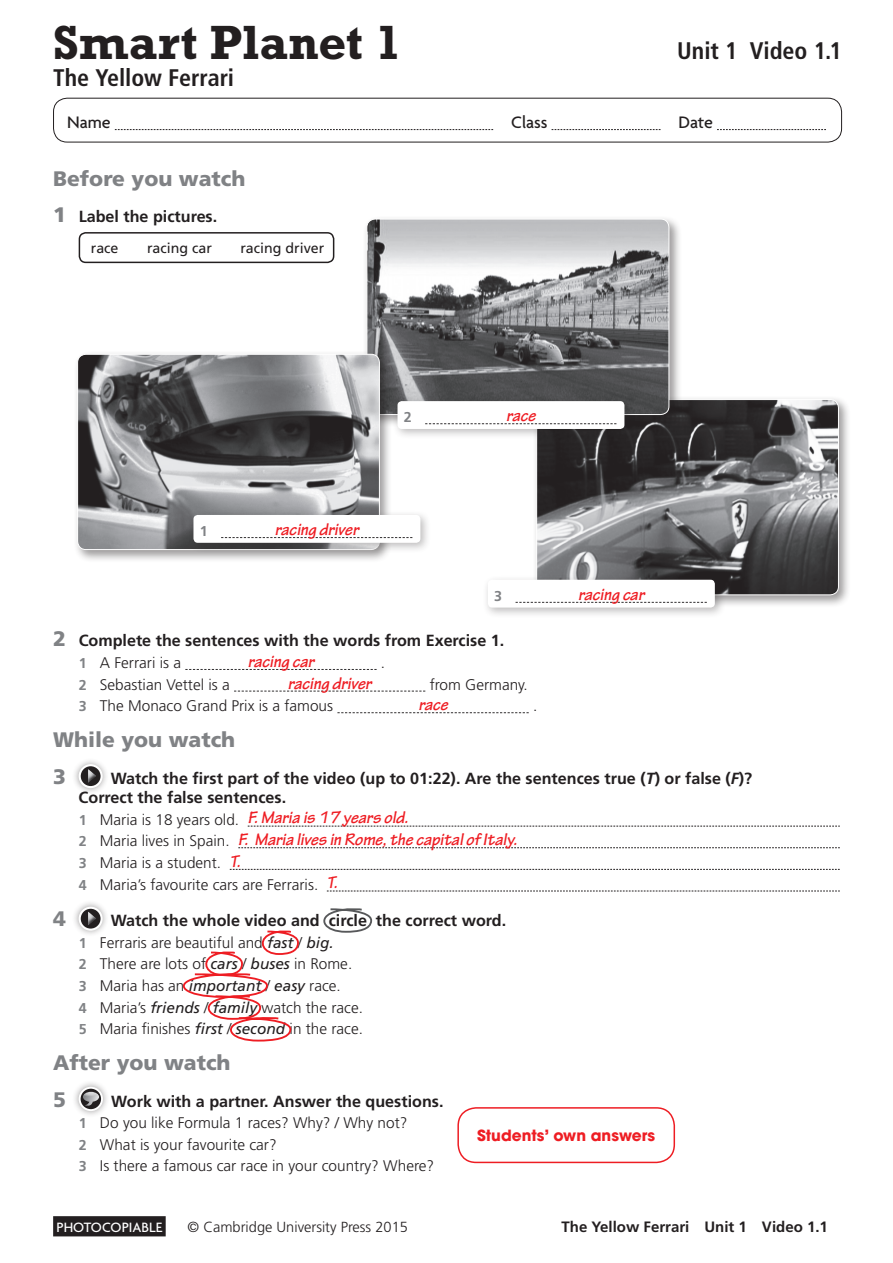
<style>
.page{position:relative;width:893px;height:1263px;background:#fff}
.page>*{position:absolute;margin:0;border:0;box-sizing:border-box;transform-origin:0 0}
.t1{font:700 48.75px "Rockwell Std";letter-spacing:.01em;color:#231f20}
.t2{font:700 condensed 24px "Frutiger LT Std";letter-spacing:-.005em;color:#231f20}
.t3{font:900 21px/36.5px "Frutiger LT Std";color:#808285}
.t4{font:italic 700 18px/21.6px "Tekton Pro";color:#ee1d23}
.t5{font:500 18px "Agenda";color:#231f20}
.t6{font:700 16.2px/19.5px "Frutiger LT Std";color:#231f20}
.t7{font:300 15.3px/21.6px "Frutiger LT Std";color:#231f20}
.t8{font:700 15.3px "Avant Garde";color:#ee1d23}
.t9{font:700 15px "Frutiger LT Std";color:#231f20}
.t10{font:300 14.7px "Frutiger LT Std";color:#231f20}
.t11{font:500 14.7px "Agenda";color:#fff}
.t12{font:14.25px "Frutiger LT Std";color:#231f20}
.t13{font:700 14.25px "Frutiger LT Std";color:#808285}
.s1{font-weight:900;font-size:21px;color:#808285}
.s2{font-weight:700;font-size:14.25px;color:#808285}
.s3{font-style:italic}
.s4{font-family:"Tekton Pro";font-weight:700;font-style:italic;font-size:18px;color:#ee1d23}
.s5{font-weight:400;font-style:italic}
</style>
<div class="page">
<div style="left:53px;top:1216px;width:113px;height:20px;background:#231f20"></div>
<svg style="left:115px;top:129px;width:378px;height:1px"></svg>
<svg style="left:552px;top:129px;width:109px;height:1px"></svg>
<svg style="left:717px;top:129px;width:109px;height:1px"></svg>
<div style="left:53px;top:98px;width:789px;height:44px;border:1px solid #231f20;border-radius:14px"></div>
<div style="left:532px;top:395px;width:319px;height:213px;background:#231f20;opacity:.45"></div>
<img style="left:538px;top:400px;width:300px;height:195px">
<svg style="left:248px;top:826px;width:592px;height:1px"></svg>
<svg style="left:238px;top:847px;width:602px;height:1px"></svg>
<svg style="left:230px;top:869px;width:610px;height:1px"></svg>
<svg style="left:327px;top:891px;width:513px;height:1px"></svg>
<div style="left:79px;top:232px;width:255px;height:31px;border:2px solid #231f20;border-radius:6px"></div>
<svg style="left:185px;top:669px;width:192px;height:1px"></svg>
<svg style="left:234px;top:691px;width:191px;height:1px"></svg>
<svg style="left:337px;top:712px;width:192px;height:1px"></svg>
<div style="left:72px;top:757px;width:38px;height:38px;background:#231f20;opacity:.45"></div>
<svg style="left:80px;top:765px;width:22px;height:22px"></svg>
<div style="left:79px;top:764px;width:24px;height:24px;border:2px solid #fff;border-radius:50%"></div>
<div style="left:86px;top:768px;width:11px;height:12px;background:#fff;opacity:.75"></div>
<div style="left:86px;top:772px;width:11px;height:13px;background:#231f20;opacity:.75"></div>
<div style="left:72px;top:900px;width:38px;height:38px;background:#231f20;opacity:.45"></div>
<svg style="left:80px;top:908px;width:22px;height:22px"></svg>
<div style="left:79px;top:907px;width:24px;height:24px;border:2px solid #fff;border-radius:50%"></div>
<div style="left:86px;top:911px;width:11px;height:12px;background:#fff;opacity:.75"></div>
<div style="left:86px;top:914px;width:11px;height:13px;background:#231f20;opacity:.75"></div>
<div style="left:72px;top:1080px;width:38px;height:38px;background:#231f20;opacity:.45"></div>
<div style="left:79px;top:1087px;width:24px;height:24px;border:2px solid #fff;border-radius:50%"></div>
<svg style="left:77px;top:1086px;width:25px;height:24px"></svg>
<svg style="left:323px;top:908px;width:50px;height:25px"></svg>
<svg style="left:182px;top:930px;width:117px;height:112px"></svg>
<div style="left:363px;top:215px;width:319px;height:212px;background:#231f20;opacity:.45"></div>
<img style="left:367px;top:219px;width:302px;height:195px">
<div style="left:366px;top:219px;width:303px;height:196px;border:1px solid #fff;border-radius:8px"></div>
<div style="left:483px;top:575px;width:243px;height:44px;background:#231f20;opacity:.3"></div>
<div style="left:488px;top:580px;width:227px;height:28px;background:#fff;border-radius:4px"></div>
<svg style="left:516px;top:602px;width:191px;height:1px"></svg>
<div style="left:73px;top:350px;width:319px;height:213px;background:#231f20;opacity:.45"></div>
<img style="left:78px;top:354px;width:301px;height:196px">
<div style="left:77px;top:354px;width:303px;height:196px;border:1px solid #fff;border-radius:8px"></div>
<div style="left:392px;top:396px;width:244px;height:44px;background:#231f20;opacity:.3"></div>
<div style="left:397px;top:401px;width:227px;height:28px;background:#fff;border-radius:4px"></div>
<svg style="left:425px;top:423px;width:191px;height:1px"></svg>
<div style="left:188px;top:510px;width:244px;height:44px;background:#231f20;opacity:.3"></div>
<div style="left:193px;top:515px;width:227px;height:28px;background:#fff;border-radius:4px"></div>
<svg style="left:221px;top:537px;width:191px;height:1px"></svg>
<div style="left:457px;top:1107px;width:218px;height:56px;border:2px solid #ee1d23;border-radius:18px"></div>
<h1 class="t1" style="left:53px;top:13px;width:350px">Smart Planet 1</h1>
<h2 class="t2" style="left:53px;top:64px;width:183px">The Yellow Ferrari</h2>
<h2 class="t2" style="left:677px;top:36px;width:166px">Unit 1 Video 1.1</h2>
<p class="t5" style="left:67px;top:111px;width:45px">Name</p>
<p class="t5" style="left:511px;top:111px;width:38px">Class</p>
<p class="t5" style="left:679px;top:111px;width:36px">Date</p>
<h3 class="t3" style="left:53px;top:160px;width:194px">Before you watch</h3>
<p class="t6" style="left:53px;top:207px;width:166px"><span class="s1">1</span> Label the pictures.</p>
<p class="t12" style="left:91px;top:239px;width:29px">race</p>
<p class="t12" style="left:147px;top:239px;width:66px">racing car</p>
<p class="t12" style="left:240px;top:239px;width:85px">racing driver</p>
<p class="t13" style="left:200px;top:523px;width:9px">1</p>
<p class="t4" style="left:275px;top:519px;width:85px">racing driver</p>
<p class="t13" style="left:404px;top:409px;width:9px">2</p>
<p class="t4" style="left:506px;top:405px;width:31px">race</p>
<p class="t13" style="left:494px;top:588px;width:9px">3</p>
<p class="t4" style="left:578px;top:584px;width:68px">racing car</p>
<p class="t6" style="left:53px;top:631px;width:453px"><span class="s1">2</span> Complete the sentences with the words from Exercise 1.</p>
<p class="t7" style="left:79px;top:652px;width:104px"><span class="s2">1</span> A Ferrari is a</p>
<p class="t4" style="left:248px;top:651px;width:68px">racing car</p>
<p class="t7" style="left:381px;top:652px;width:6px">.</p>
<p class="t7" style="left:79px;top:674px;width:153px"><span class="s2">2</span> Sebastian Vettel is a</p>
<p class="t4" style="left:288px;top:672px;width:85px">racing driver</p>
<p class="t7" style="left:430px;top:674px;width:100px">from Germany.</p>
<p class="t7" style="left:79px;top:695px;width:256px"><span class="s2">3</span> The Monaco Grand Prix is a famous</p>
<p class="t4" style="left:418px;top:694px;width:31px">race</p>
<p class="t7" style="left:533px;top:695px;width:6px">.</p>
<h3 class="t3" style="left:53px;top:721px;width:184px">While you watch<br>3</h3>
<p class="t6" style="left:79px;top:768px;width:675px;text-indent:32px">Watch the first part of the video (up to 01:22). Are the sentences true (<span class="s3">T</span>) or false (<span class="s3">F</span>)?<br>Correct the false sentences.</p>
<p class="t4" style="left:79px;top:807px;width:440px"><sub>1</sub> <sub>Maria</sub> <sub>is</sub> <sub>18</sub> <sub>years</sub> <sub>old.</sub> F. Maria is 17 years old.<br><sub>2</sub> <sub>Maria</sub> <sub>lives</sub> <sub>in</sub> <sub>Spain.</sub> F. Maria lives in Rome, the capital of Italy.</p>
<p class="t7" style="left:79px;top:852px;width:260px"><span class="s2">3</span> Maria is a student. <span class="s4">T.<br></span><span class="s2">4</span> Maria’s favourite cars are Ferraris. <span class="s4">T.</span></p>
<h3 class="t3" style="left:53px;top:900px;width:14px">4</h3>
<p class="t6" style="left:111px;top:911px;width:397px">Watch the whole video and circle the correct word.</p>
<p class="t7" style="left:79px;top:932px;width:286px"><span class="s2">1</span> Ferraris are beautiful and <span class="s5">fast</span> / <span class="s5">big.<br></span><span class="s2">2</span> There are lots of <span class="s5">cars</span> / <span class="s5">buses</span> in Rome.<br><span class="s2">3</span> Maria has an <span class="s5">important</span> / <span class="s5">easy</span> race.<br><span class="s2">4</span> Maria’s <span class="s5">friends</span> / <span class="s5">family</span> watch the race.<br><span class="s2">5</span> Maria finishes <span class="s5">first</span> / <span class="s5">second</span> in the race.</p>
<h3 class="t3" style="left:53px;top:1044px;width:179px">After you watch<br>5</h3>
<p class="t6" style="left:111px;top:1091px;width:334px">Work with a partner. Answer the questions.</p>
<p class="t7" style="left:79px;top:1112px;width:357px"><span class="s2">1</span> Do you like Formula 1 races? Why? / Why not?<br><span class="s2">2</span> What is your favourite car?<br><span class="s2">3</span> Is there a famous car race in your country? Where?</p>
<p class="t8" style="left:477px;top:1126px;width:180px">Students’ own answers</p>
<p class="t11" style="left:57px;top:1218px;width:107px">PHOTOCOPIABLE</p>
<p class="t10" style="left:188px;top:1218px;width:222px">© Cambridge University Press 2015</p>
<p class="t9" style="left:562px;top:1218px;width:268px">The Yellow Ferrari Unit 1 Video 1.1</p>
</div>
